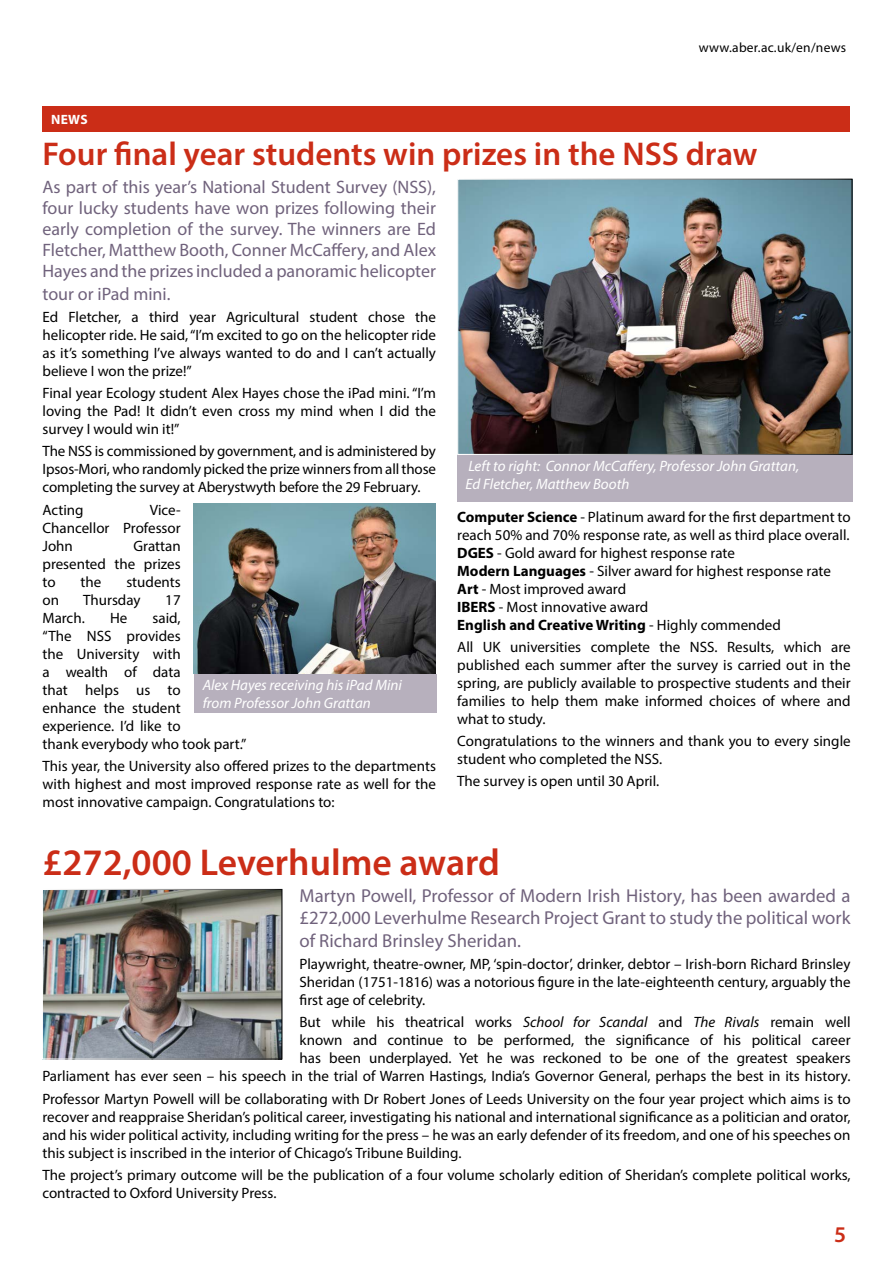
<style>
.page{position:relative;width:893px;height:1263px;background:#fff}
.page>*{position:absolute;margin:0;border:0;box-sizing:border-box;transform-origin:0 0}
.t1{font:600 37.5px "Myriad Pro";color:#cb2d17}
.t2{font:600 33px "Myriad Pro";color:#cb2d17}
.t3{font:600 22.5px "Myriad Pro";color:#cb2d17}
.t4{font:18.75px/22.5px "Myriad Pro";color:#70627c;text-align:justify}
.t5{font:18px/21.3px "Myriad Pro";color:#70627c;text-align:justify}
.t6{font:15px/18px "Myriad Pro";color:#000;text-align:justify}
.t7{font:italic 15px/18px "Myriad Pro";color:#fff}
.t8{font:13.5px "Myriad Pro";letter-spacing:.02em;color:#000}
.t9{font:700 13.5px "Myriad Pro";color:#fff}
.s1{font-weight:700}
.s2{font-style:italic}
</style>
<div class="page">
<img style="left:44px;top:891px;width:236px;height:166px">
<div style="left:42px;top:889px;width:240px;height:170px;border:1px solid #fff"></div>
<img style="left:459px;top:181px;width:392px;height:272px">
<div style="left:457px;top:179px;width:396px;height:276px;border:1px solid #fff"></div>
<div style="left:457px;top:455px;width:396px;height:47px;background:#b7b0bd"></div>
<div style="left:194px;top:674px;width:243px;height:39px;background:#b7b0bd"></div>
<img style="left:193px;top:504px;width:243px;height:169px">
<div style="left:43px;top:106px;width:807px;height:26px;background:#cb2d17"></div>
<p class="t9" style="left:51px;top:111px;width:38px">NEWS</p>
<p class="t8" style="left:699px;top:39px;width:149px">www.aber.ac.uk/en/news</p>
<h2 class="t2" style="left:42px;top:133px;width:717px">Four final year students win prizes in the NSS draw</h2>
<p class="t5" style="left:43px;top:176px;width:395px">As part of this year’s National Student Survey (NSS), four lucky students have won prizes following their early completion of the survey. The winners are Ed Fletcher, Matthew Booth, Conner McCaffery, and Alex Hayes and the prizes included a panoramic helicopter tour or iPad mini.</p>
<p class="t6" style="left:43px;top:308px;width:395px">Ed Fletcher, a third year Agricultural student chose the helicopter ride. He said, “I’m excited to go on the helicopter ride as it’s something I’ve always wanted to do and I can’t actually believe I won the prize!”</p>
<p class="t6" style="left:43px;top:384px;width:395px">Final year Ecology student Alex Hayes chose the iPad mini. “I’m loving the Pad! It didn’t even cross my mind when I did the survey I would win it!”</p>
<p class="t6" style="left:43px;top:442px;width:395px">The NSS is commissioned by government, and is administered by Ipsos-Mori, who randomly picked the prize winners from all those completing the survey at Aberystwyth before the 29 February.</p>
<p class="t6" style="left:43px;top:500px;width:43px">Acting</p>
<p class="t6" style="left:43px;top:500px;width:140px;text-indent:107px">Vice-Chancellor Professor John</p>
<p class="t6" style="left:43px;top:536px;width:140px;text-indent:91px">Grattan presented the prizes to</p>
<p class="t6" style="left:81px;top:572px;width:22px">the</p>
<p class="t6" style="left:126px;top:572px;width:56px">students</p>
<p class="t6" style="left:43px;top:590px;width:18px">on</p>
<p class="t6" style="left:83px;top:590px;width:59px">Thursday</p>
<p class="t6" style="left:165px;top:590px;width:17px">17</p>
<p class="t6" style="left:43px;top:608px;width:44px">March.</p>
<p class="t6" style="left:110px;top:608px;width:19px">He</p>
<p class="t6" style="left:43px;top:608px;width:205px;text-align:left;text-indent:110px">said,<br>“The NSS provides<br>the University with<br>a wealth of data<br>that helps us to<br>enhance the student experience. I’d like to<br>thank everybody who took part.”</p>
<p class="t6" style="left:43px;top:757px;width:395px">This year, the University also offered prizes to the departments with highest and most improved response rate as well for the most innovative campaign. Congratulations to:</p>
<p class="t7" style="left:203px;top:676px;width:201px">Alex Hayes receiving his iPad Mini from Professor John Grattan</p>
<p class="t7" style="left:466px;top:456px;width:335px">Left to right: Connor McCaffery, Professor John Grattan,<br>Ed Fletcher, Matthew Booth</p>
<p class="t6" style="left:457px;top:507px;width:395px;text-align:left"><span class="s1">Computer Science</span> - Platinum award for the first department to reach 50% and 70% response rate, as well as third place overall.<br><span class="s1">DGES</span> - Gold award for highest response rate<br><span class="s1">Modern Languages</span> - Silver award for highest response rate <span class="s1">Art</span> - Most improved award<br><span class="s1">IBERS</span> - Most innovative award<br><span class="s1">English and Creative Writing</span> - Highly commended</p>
<p class="t6" style="left:457px;top:637px;width:395px">All UK universities complete the NSS. Results, which are published each summer after the survey is carried out in the spring, are publicly available to prospective students and their families to help them make informed choices of where and what to study.</p>
<p class="t6" style="left:457px;top:732px;width:395px">Congratulations to the winners and thank you to every single student who completed the NSS.</p>
<p class="t6" style="left:457px;top:772px;width:204px">The survey is open until 30 April.</p>
<h1 class="t1" style="left:42px;top:839px;width:459px">£272,000 Leverhulme award</h1>
<p class="t4" style="left:299px;top:884px;width:553px">Martyn Powell, Professor of Modern Irish History, has been awarded a £272,000 Leverhulme Research Project Grant to study the political work of Richard Brinsley Sheridan.</p>
<p class="t6" style="left:299px;top:955px;width:552px">Playwright, theatre-owner, MP, ‘spin-doctor’, drinker, debtor – Irish-born Richard Brinsley Sheridan (1751-1816) was a notorious figure in the late-eighteenth century, arguably the first age of celebrity.</p>
<p class="t6" style="left:42px;top:1013px;width:810px;text-align:right">But while his theatrical works <span class="s2">School for Scandal</span> and <span class="s2">The Rivals</span> remain well<br>known and continue to be performed, the significance of his political career<br>has been underplayed. Yet he was reckoned to be one of the greatest speakers<br>Parliament has ever seen – his speech in the trial of Warren Hastings, India’s Governor General, perhaps the best in its history.</p>
<p class="t6" style="left:42px;top:1089px;width:810px">Professor Martyn Powell will be collaborating with Dr Robert Jones of Leeds University on the four year project which aims is to recover and reappraise Sheridan’s political career, investigating his national and international significance as a politician and orator, and his wider political activity, including writing for the press – he was an early defender of its freedom, and one of his speeches on this subject is inscribed in the interior of Chicago’s Tribune Building.</p>
<p class="t6" style="left:42px;top:1165px;width:810px">The project’s primary outcome will be the publication of a four volume scholarly edition of Sheridan’s complete political works, contracted to Oxford University Press.</p>
<h3 class="t3" style="left:834px;top:1220px;width:14px">5</h3>
</div>
